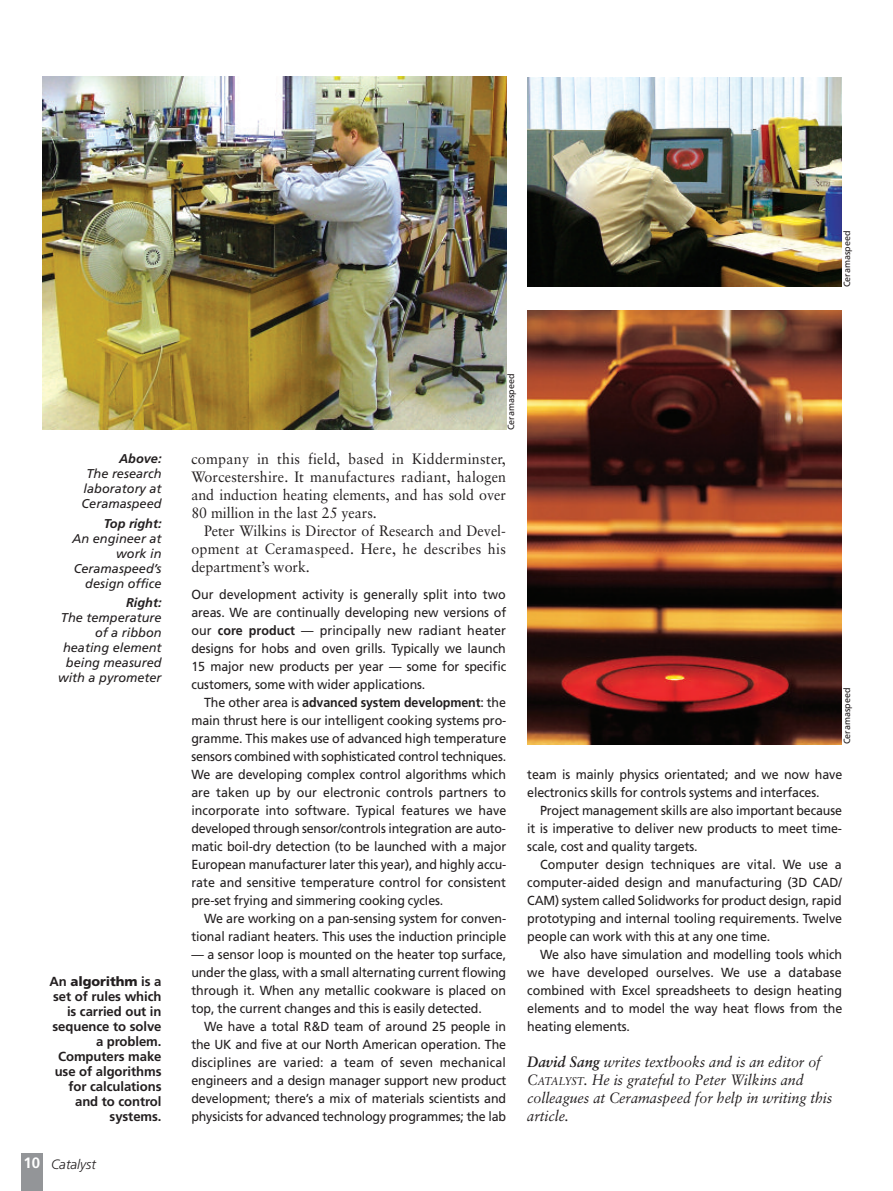
<style>
.page{position:relative;width:893px;height:1191px;background:#fff}
.page>*{position:absolute;margin:0;border:0;box-sizing:border-box;transform-origin:0 0}
.t1{font:15px/18px "Sabon";letter-spacing:-.005em;color:#231f20;text-align:justify;scale:.95 1}
.t2{font:italic 15px/18px "Sabon";letter-spacing:-.005em;color:#231f20;scale:.95 1}
.t3{font:italic 300 13.5px "Frutiger";color:#231f20}
.t4{font:13.2px/18px "Frutiger";letter-spacing:-.01em;color:#231f20;text-align:justify;scale:.95 1}
.t5{font:700 13.2px/15px "Frutiger";letter-spacing:-.005em;color:#231f20;text-align:right}
.t6{font:italic 12.75px/15px "Frutiger";color:#231f20;text-align:right}
.t7{font:italic 700 12.75px "Frutiger";color:#231f20}
.t8{font:9px "Frutiger";color:#231f20}
.s1{font-weight:900}
.s2{font-weight:700;font-style:normal;font-size:15px;color:#fff}
.s3{font-weight:700}
.s4{font-size:11.25px}
</style>
<div class="page">
<div style="left:21px;top:1152px;width:22px;height:39px;background:#939598"></div>
<img style="left:43px;top:77px;width:463px;height:352px">
<img style="left:527px;top:78px;width:315px;height:208px">
<img style="left:527px;top:310px;width:315px;height:434px">
<p class="t8" style="left:843px;top:287px;width:58px;rotate:-90deg">Ceramaspeed</p>
<p class="t7" style="left:119px;top:454px;width:44px">Above:</p>
<p class="t6" style="left:82px;top:467px;width:82px;text-align:center">The research laboratory at<br>Ceramaspeed</p>
<p class="t7" style="left:104px;top:518px;width:59px">Top right:</p>
<p class="t6" style="left:72px;top:532px;width:91px">An engineer at work in<br>Ceramaspeed’s design office</p>
<p class="t7" style="left:126px;top:597px;width:37px">Right:</p>
<p class="t6" style="left:58px;top:611px;width:105px">The temperature of a ribbon heating element being measured with a pyrometer</p>
<p class="t5" style="left:50px;top:974px;width:114px">An <span class="s1">algorithm</span> is a set of rules which is carried out in sequence to solve a problem.<br>Computers make use of algorithms for calculations and to control systems.</p>
<p class="t3" style="left:24px;top:1158px;width:74px"><span class="s2">10</span> Catalyst</p>
<p class="t8" style="left:507px;top:430px;width:58px;rotate:-90deg">Ceramaspeed</p>
<p class="t1" style="left:191px;top:451px;width:333px">company in this field, based in Kidderminster, Worcestershire. It manufactures radiant, halogen and induction heating elements, and has sold over 80 million in the last 25 years.</p>
<p class="t1" style="left:191px;top:523px;width:333px;text-indent:13px">Peter Wilkins is Director of Research and Devel&shy;opment at Ceramaspeed. Here, he describes his department’s work.</p>
<p class="t4" style="left:191px;top:586px;width:333px">Our development activity is generally split into two areas. We are continually developing new versions of our <span class="s3">core product</span> — principally new radiant heater designs for hobs and oven grills. Typically we launch 15 major new products per year — some for specific customers, some with wider applications.</p>
<p class="t4" style="left:191px;top:694px;width:333px;text-indent:13px">The other area is <span class="s3">advanced system development</span>: the main thrust here is our intelligent cooking systems pro&shy;gramme. This makes use of advanced high temperature sensors combined with sophisticated control techniques.<br>We are developing complex control algorithms which are taken up by our electronic controls partners to incorporate into software. Typical features we have developed through sensor/controls integration are auto&shy;matic boil-dry detection (to be launched with a major European manufacturer later this year), and highly accu&shy;rate and sensitive temperature control for consistent pre-set frying and simmering cooking cycles.</p>
<p class="t4" style="left:191px;top:910px;width:333px;text-align:right">We are working on a pan-sensing system for conven&shy;tional radiant heaters. This uses the induction principle</p>
<p class="t4" style="left:191px;top:946px;width:333px">— a sensor loop is mounted on the heater top surface, under the glass, with a small alternating current flowing through it. When any metallic cookware is placed on top, the current changes and this is easily detected.</p>
<p class="t4" style="left:191px;top:1018px;width:333px;text-indent:13px">We have a total R&amp;D team of around 25 people in the UK and five at our North American operation. The disciplines are varied: a team of seven mechanical engineers and a design manager support new product development; there’s a mix of materials scientists and physicists for advanced technology programmes; the lab</p>
<p class="t8" style="left:843px;top:744px;width:58px;rotate:-90deg">Ceramaspeed</p>
<p class="t4" style="left:527px;top:766px;width:333px">team is mainly physics orientated; and we now have electronics skills for controls systems and interfaces.</p>
<p class="t4" style="left:527px;top:802px;width:333px;text-indent:13px">Project management skills are also important because it is imperative to deliver new products to meet time&shy;scale, cost and quality targets.</p>
<p class="t4" style="left:527px;top:856px;width:333px;text-indent:13px">Computer design techniques are vital. We use a computer-aided design and manufacturing (3D CAD/ CAM) system called Solidworks for product design, rapid prototyping and internal tooling requirements. Twelve people can work with this at any one time.</p>
<p class="t4" style="left:527px;top:946px;width:333px;text-indent:13px">We also have simulation and modelling tools which we have developed ourselves. We use a database combined with Excel spreadsheets to design heating elements and to model the way heat flows from the heating elements.</p>
<p class="t2" style="left:527px;top:1054px;width:323px"><span class="s3">David Sang</span> writes textbooks and is an editor of C<span class="s4">ATALYST</span>. He is grateful to Peter Wilkins and colleagues at Ceramaspeed for help in writing this article.</p>
</div>
